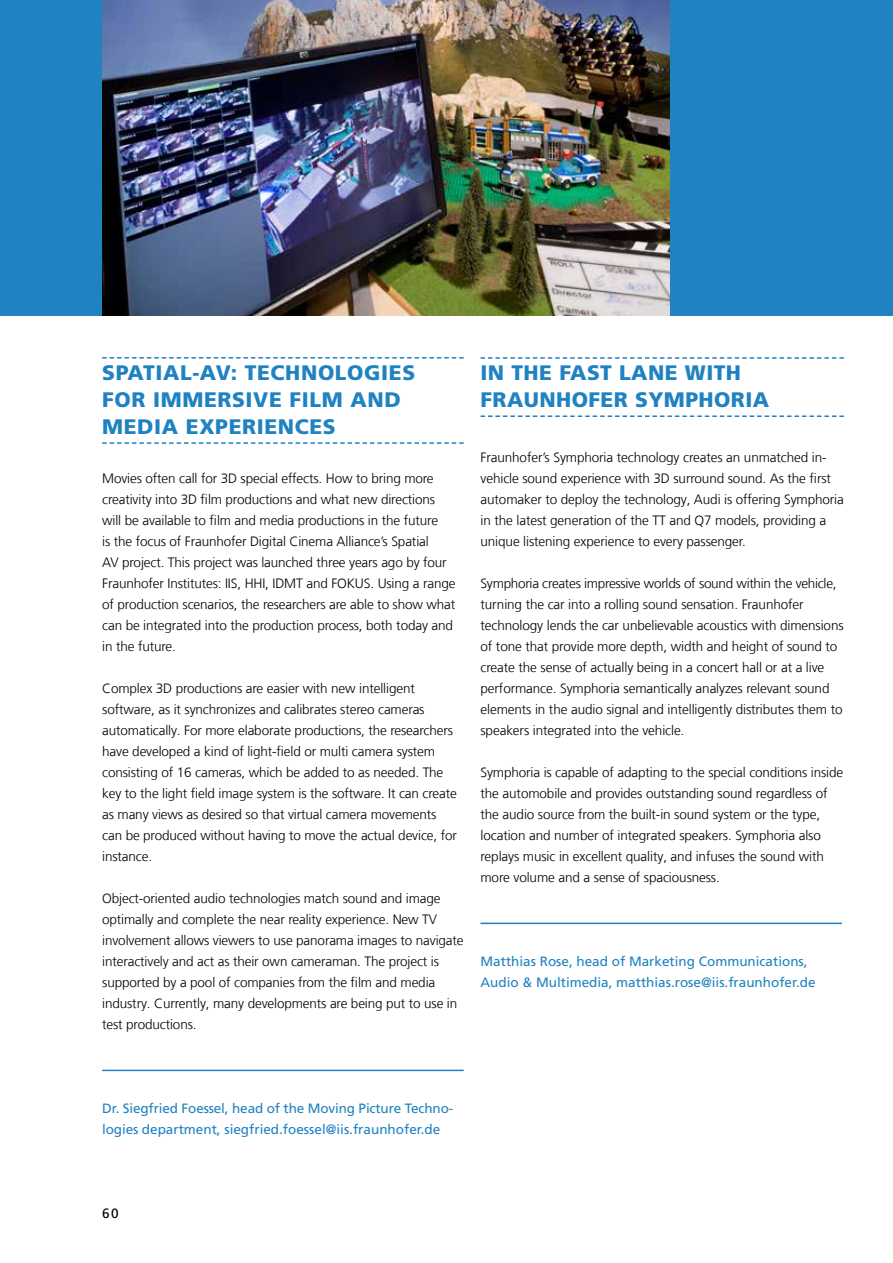
<style>
.page{position:relative;width:893px;height:1263px;background:#fff}
.page>*{position:absolute;margin:0;border:0;box-sizing:border-box;transform-origin:0 0}
.t1{font:900 21px/27px "Frutiger LT Com";letter-spacing:.03em;color:#1f82c1}
.t2{font:300 13.5px/21px "Frutiger LT Com";letter-spacing:-.01em;color:#000}
.t3{font:13.5px/21px "Frutiger LT Com";color:#1f82c1}
.t4{font:13.5px "Frutiger LT Com";color:#000}
</style>
<div class="page">
<div style="left:0;top:0;width:893px;height:315px;background:#1f82c1"></div>
<svg style="left:102px;top:357px;width:362px;height:2px"></svg>
<svg style="left:102px;top:442px;width:362px;height:2px"></svg>
<hr style="left:102px;top:1069px;width:362px;height:2px;background:#1f82c1">
<img style="left:102px;top:0;width:568px;height:315px">
<svg style="left:480px;top:357px;width:364px;height:2px"></svg>
<svg style="left:480px;top:415px;width:364px;height:2px"></svg>
<hr style="left:480px;top:922px;width:362px;height:2px;background:#1f82c1">
<h1 class="t1" style="left:102px;top:359px;width:313px">SPATIAL-AV: TECHNOLOGI ES<br>FOR IMMERSIVE FILM AND<br>MEDIA EXPERIENCES</h1>
<p class="t2" style="left:102px;top:468px;width:355px">Movies often call for 3D special effects. How to bring more creativity into 3D film productions and what new directions will be available to film and media productions in the future<br>is the focus of Fraunhofer Digital Cinema Alliance’s Spatial<br>AV project. This project was launched three years ago by four Fraunhofer Institutes: IIS, HHI, IDMT and FOKUS. Using a range of production scenarios, the researchers are able to show what can be integrated into the production process, both today and in the future.</p>
<p class="t2" style="left:102px;top:678px;width:356px">Complex 3D productions are easier with new intelligent software, as it synchronizes and calibrates stereo cameras automatically. For more elaborate productions, the researchers have developed a kind of light-field or multi camera system consisting of 16 cameras, which be added to as needed. The key to the light field image system is the software. It can create as many views as desired so that virtual camera movements can be produced without having to move the actual device, for instance.</p>
<p class="t2" style="left:102px;top:888px;width:363px">Object-oriented audio technologies match sound and image optimally and complete the near reality experience. New TV involvement allows viewers to use panorama images to navigate interactively and act as their own cameraman. The project is supported by a pool of companies from the film and media industry. Currently, many developments are being put to use in test productions.</p>
<h1 class="t1" style="left:480px;top:359px;width:290px">IN TH E FAST LANE WITH<br>FRAUNHOFER SYMPHORIA</h1>
<p class="t2" style="left:480px;top:447px;width:365px">Fraunhofer’s Symphoria technology creates an unmatched in&shy;vehicle sound experience with 3D surround sound. As the first automaker to deploy the technology, Audi is offering Symphoria in the latest generation of the TT and Q7 models, providing a unique listening experience to every passenger.</p>
<p class="t2" style="left:480px;top:573px;width:365px">Symphoria creates impressive worlds of sound within the vehicle, turning the car into a rolling sound sensation. Fraunhofer technology lends the car unbelievable acoustics with dimensions of tone that provide more depth, width and height of sound to create the sense of actually being in a concert hall or at a live performance. Symphoria semantically analyzes relevant sound elements in the audio signal and intelligently distributes them to speakers integrated into the vehicle.</p>
<p class="t2" style="left:480px;top:762px;width:364px">Symphoria is capable of adapting to the special conditions inside the automobile and provides outstanding sound regardless of the audio source from the built-in sound system or the type, location and number of integrated speakers. Symphoria also replays music in excellent quality, and infuses the sound with more volume and a sense of spaciousness.</p>
<p class="t3" style="left:480px;top:951px;width:337px">Matthias Rose, head of Marketing Communications,<br>Audio &amp; Multimedia, matthias.rose@iis.fraunhofer.de</p>
<p class="t3" style="left:102px;top:1098px;width:353px">Dr. Siegfried Foessel, head of the Moving Picture Techno&shy;logies department, siegfried.foessel@iis.fraunhofer.de</p>
<p class="t4" style="left:102px;top:1205px;width:18px">60</p>
</div>
